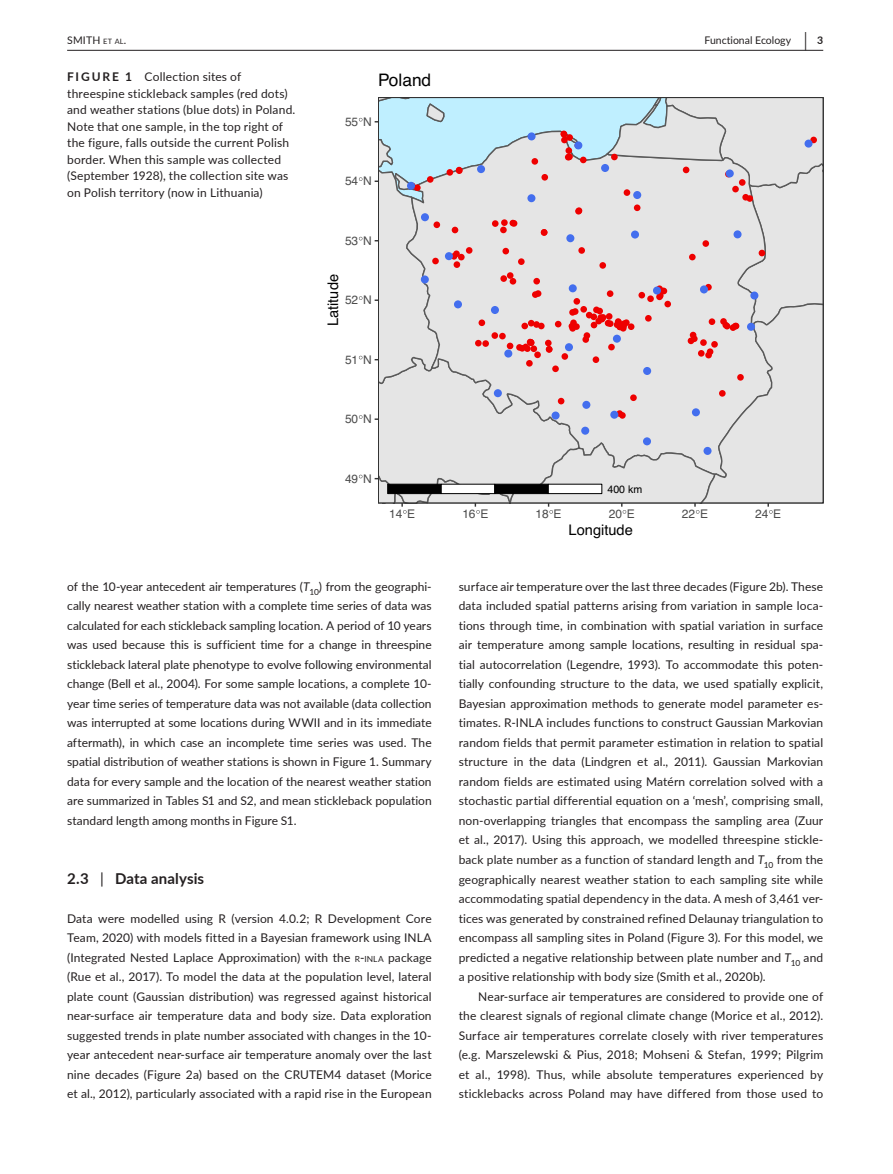
<style>
.page{position:relative;width:893px;height:1174px;background:#fff}
.page>*{position:absolute;margin:0;border:0;box-sizing:border-box;transform-origin:0 0}
.t1{font:700 19.5px "Lato";color:#231f20;scale:.48 1}
.t2{font:17.25px "Helvetica";color:#000}
.t3{font:700 15px "Lato";letter-spacing:.005em;color:#231f20}
.t4{font:14.55px "Helvetica";color:#000}
.t5{font:12px/19.5px "Lato";letter-spacing:.01em;color:#231f20;text-align:justify}
.t6{font:12px "Helvetica";color:#4d4d4d}
.t7{font:10.65px "Helvetica";color:#000}
.t8{font:10.5px "Lato";color:#231f20}
.t9{font:10.5px "Lato";letter-spacing:.015em;color:#231f20}
.t10{font:700 10.5px "Lato";color:#231f20}
.s1{font-size:7.35px}
.s2{font-weight:700}
.s3{font-style:italic}
.s4{font-weight:400}
.s5{font-size:8.4px}
</style>
<div class="page">
<hr style="left:67px;top:50px;width:756px;height:1px;background:#231f20">
<svg style="left:375px;top:97px;width:448px;height:416px"></svg>
<h1 class="t1" style="left:804px;top:25px;width:7px">|</h1>
<p class="t9" style="left:67px;top:33px;width:61px">SMITH <span class="s1">ET AL</span>.</p>
<p class="t8" style="left:704px;top:33px;width:88px">Functional Ecology</p>
<p class="t10" style="left:817px;top:33px;width:8px">3</p>
<p class="t5" style="left:67px;top:68px;width:230px;line-height:16.5px;text-align:left"><span class="s2">FIGURE 1</span> Collection sites of threespine stickleback samples (red dots) and weather stations (blue dots) in Poland.<br>Note that one sample, in the top right of the figure, falls outside the current Polish border. When this sample was collected (September 1928), the collection site was on Polish territory (now in Lithuania)</p>
<h2 class="t2" style="left:378px;top:67px;width:54px">Poland</h2>
<p class="t6" style="left:345px;top:112px;width:28px">55 N</p>
<p class="t6" style="left:345px;top:172px;width:28px">54 N</p>
<p class="t6" style="left:345px;top:231px;width:28px">53 N</p>
<p class="t4" style="left:322px;top:326px;width:54px;rotate:-90deg">Latitude</p>
<p class="t6" style="left:345px;top:291px;width:28px">52 N</p>
<p class="t6" style="left:345px;top:350px;width:28px">51 N</p>
<p class="t6" style="left:345px;top:410px;width:28px">50 N</p>
<p class="t6" style="left:345px;top:469px;width:28px">49 N</p>
<p class="t7" style="left:607px;top:481px;width:36px">400 km</p>
<p class="t6" style="left:389px;top:505px;width:28px">14 E</p>
<p class="t6" style="left:462px;top:505px;width:28px">16 E</p>
<p class="t6" style="left:536px;top:505px;width:28px">18 E</p>
<p class="t6" style="left:609px;top:505px;width:28px">20 E</p>
<p class="t6" style="left:682px;top:505px;width:28px">22 E</p>
<p class="t6" style="left:755px;top:505px;width:28px">24 E</p>
<p class="t4" style="left:569px;top:519px;width:66px">Longitude</p>
<p class="t5" style="left:67px;top:576px;width:366px">of the 10-year antecedent air temperatures (<span class="s3">T</span><sub>10</sub>) from the geographi&shy;cally nearest weather station with a complete time series of data was calculated for each stickleback sampling location. A period of 10 years was used because this is sufficient time for a change in threespine stickleback lateral plate phenotype to evolve following environmental change (Bell et al., 2004). For some sample locations, a complete 10- year time series of temperature data was not available (data collection was interrupted at some locations during WWII and in its immediate aftermath), in which case an incomplete time series was used. The spatial distribution of weather stations is shown in Figure 1. Summary data for every sample and the location of the nearest weather station are summarized in Tables S1 and S2, and mean stickleback population standard length among months in Figure S1.</p>
<p class="t3" style="left:67px;top:867px;width:139px">2.3 <span class="s4">|</span> Data analysis</p>
<p class="t5" style="left:67px;top:908px;width:366px">Data were modelled using R (version 4.0.2; R Development Core Team, 2020) with models fitted in a Bayesian framework using INLA (Integrated Nested Laplace Approximation) with the <span class="s5">R</span>-<span class="s5">INLA</span> package (Rue et al., 2017). To model the data at the population level, lateral plate count (Gaussian distribution) was regressed against historical near-surface air temperature data and body size. Data exploration suggested trends in plate number associated with changes in the 10- year antecedent near-surface air temperature anomaly over the last nine decades (Figure 2a) based on the CRUTEM4 dataset (Morice et al., 2012), particularly associated with a rapid rise in the European</p>
<p class="t5" style="left:459px;top:576px;width:366px">surface air temperature over the last three decades (Figure 2b). These data included spatial patterns arising from variation in sample loca&shy;tions through time, in combination with spatial variation in surface air temperature among sample locations, resulting in residual spa&shy;tial autocorrelation (Legendre, 1993). To accommodate this poten&shy;tially confounding structure to the data, we used spatially explicit, Bayesian approximation methods to generate model parameter es&shy;timates. R-INLA includes functions to construct Gaussian Markovian random fields that permit parameter estimation in relation to spatial structure in the data (Lindgren et al., 2011). Gaussian Markovian random fields are estimated using Matérn correlation solved with a stochastic partial differential equation on a ‘mesh’, comprising small, non-overlapping triangles that encompass the sampling area (Zuur et al., 2017). Using this approach, we modelled threespine stickle&shy;back plate number as a function of standard length and <span class="s3">T</span><sub>10</sub> from the geographically nearest weather station to each sampling site while accommodating spatial dependency in the data. A mesh of 3,461 ver&shy;tices was generated by constrained refined Delaunay triangulation to encompass all sampling sites in Poland (Figure 3). For this model, we predicted a negative relationship between plate number and <span class="s3">T</span><sub>10</sub> and a positive relationship with body size (Smith et al., 2020b).</p>
<p class="t5" style="left:459px;top:986px;width:366px;text-indent:20px">Near-surface air temperatures are considered to provide one of the clearest signals of regional climate change (Morice et al., 2012).<br>Surface air temperatures correlate closely with river temperatures (e.g. Marszelewski &amp; Pius, 2018; Mohseni &amp; Stefan, 1999; Pilgrim et al., 1998). Thus, while absolute temperatures experienced by sticklebacks across Poland may have differed from those used to</p>
</div>
